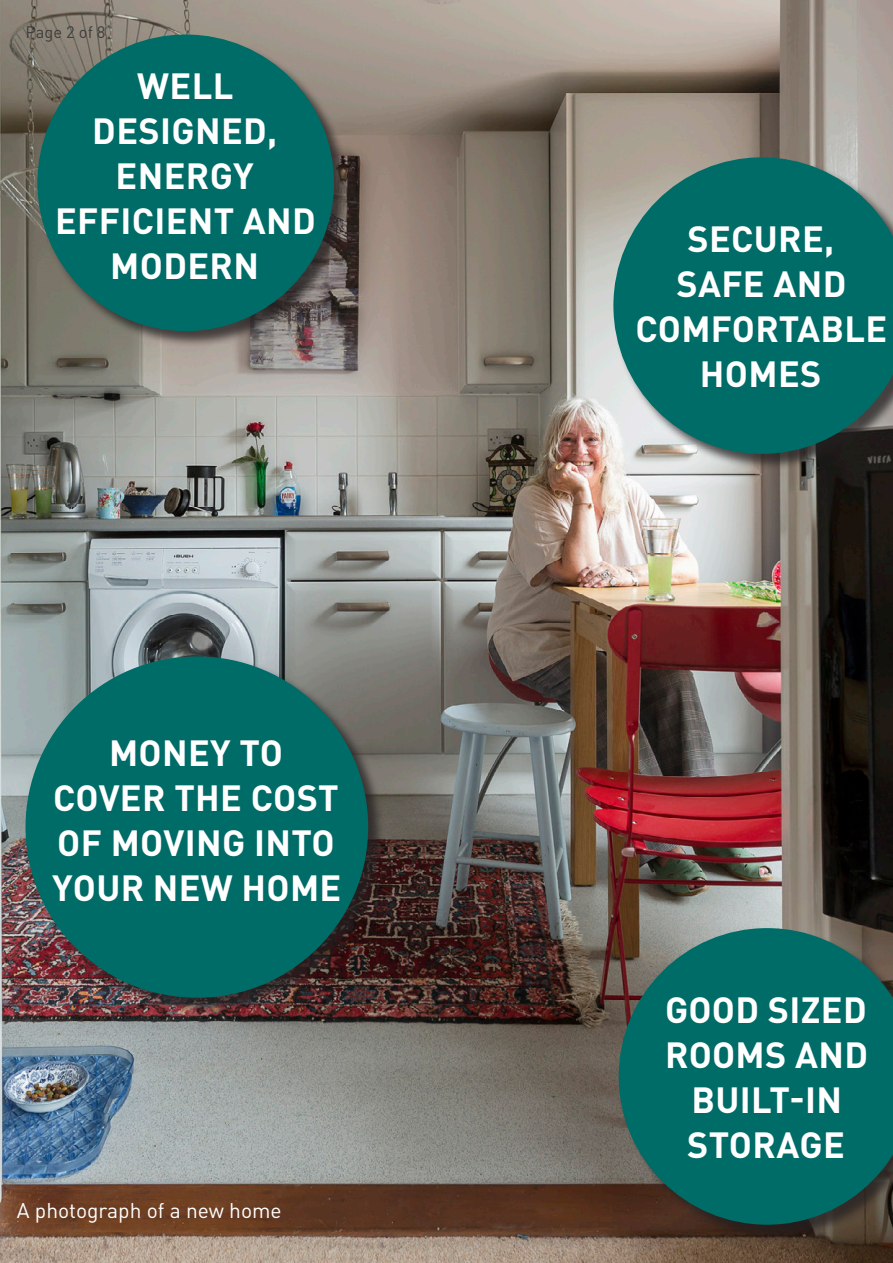
<style>
.page{position:relative;width:893px;height:1263px;background:#fff}
.page>*{position:absolute;margin:0;border:0;box-sizing:border-box;transform-origin:0 0}
.Page_headings{font:700 36px/45px "DINOT";letter-spacing:.01em;color:#fff;text-align:center}
.Heading{font:21px "DINOT";color:#fff}
.t1{font:16.5px "DINOT";color:#3e3e3f}
</style>
<div class="page">
<img style="left:0;top:0;width:893px;height:1263px">
<div style="left:26px;top:657px;width:359px;height:357px;background:#231f20;opacity:.75"></div>
<div style="left:26px;top:656px;width:342px;height:342px;background:#006c67;border-radius:50%"></div>
<div style="left:614px;top:158px;width:279px;height:312px;background:#231f20;opacity:.75"></div>
<svg style="left:613px;top:157px;width:280px;height:297px;background:#257a75"></svg>
<div style="left:619px;top:928px;width:274px;height:313px;background:#231f20;opacity:.75"></div>
<svg style="left:619px;top:928px;width:274px;height:297px;background:#116761"></svg>
<div style="left:38px;top:35px;width:312px;height:312px;background:#231f20;opacity:.75"></div>
<div style="left:37px;top:35px;width:297px;height:296px;background:#006c67;border-radius:50%"></div>
<p class="t1" style="left:26px;top:21px;width:82px">Page 2 of 8</p>
<p class="Page_headings" style="left:55px;top:62px;width:262px">WELL<br>DESIGNED,<br>ENERGY<br>EFFICIENT AND<br>MODERN</p>
<p class="Page_headings" style="left:52px;top:730px;width:291px">MONEY TO<br>COVER THE COST<br>OF MOVING INTO<br>YOUR NEW HOME</p>
<p class="Heading" style="left:17px;top:1196px;width:266px">A photograph of a new home</p>
<p class="Page_headings" style="left:635px;top:215px;width:253px">SECURE,<br>SAFE AND<br>COMFORTABLE<br>HOMES</p>
<p class="Page_headings" style="left:665px;top:986px;width:204px">GOOD SIZED<br>ROOMS AND<br>BUILT-IN<br>STORAGE</p>
</div>
